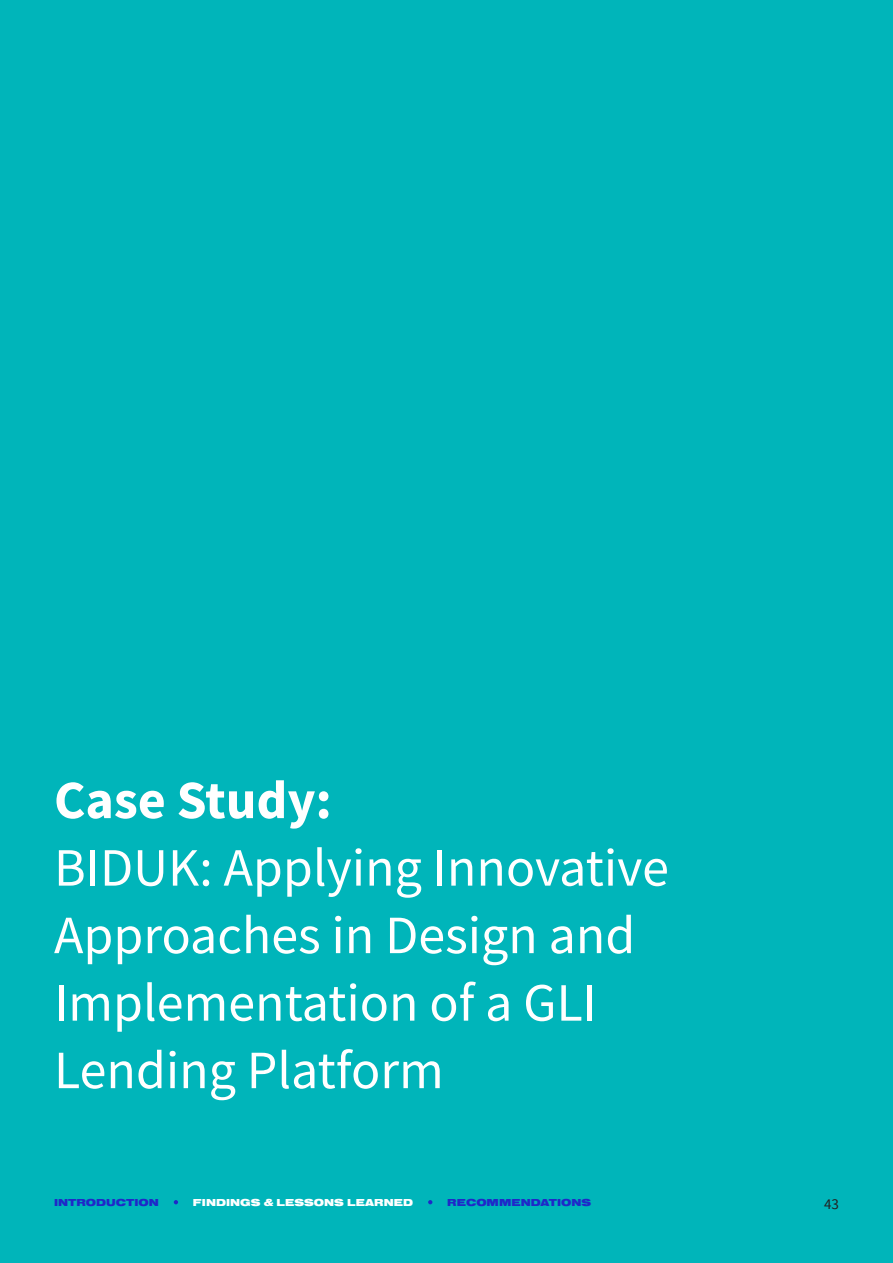
<style>
.page{position:relative;width:893px;height:1263px;background:#00b5ba}
.page>*{position:absolute;margin:0;border:0;box-sizing:border-box;transform-origin:0 0}
.t1{font:54px/67.5px "Source Sans Pro";color:#fff}
.t2{font:700 54px "Source Sans Pro";color:#fff}
.t3{font:15px "Source Sans Pro";color:#231f20}
.t4{font:900 10.5px "Nimbus San Ext";color:#1f28c9}
.t5{font:900 10.5px "Nimbus San Ext";color:#fff}
</style>
<div class="page">
<svg style="left:174px;top:1200px;width:4px;height:4px"></svg>
<svg style="left:428px;top:1200px;width:4px;height:4px"></svg>
<p class="t2" style="left:54px;top:764px;width:279px">Case Study:</p>
<p class="t1" style="left:54px;top:834px;width:616px">BIDUK: Applying Innovative<br>Approaches in Design and<br>Implementation of a GLI<br>Lending Platform</p>
<p class="t4" style="left:54px;top:1196px;width:106px">INTRODUCTION</p>
<p class="t5" style="left:193px;top:1196px;width:222px">FINDINGS &amp; LESSONS LEARNED</p>
<p class="t4" style="left:447px;top:1196px;width:146px">RECOMMENDATIONS</p>
<p class="t3" style="left:824px;top:1194px;width:16px">43</p>
</div>
